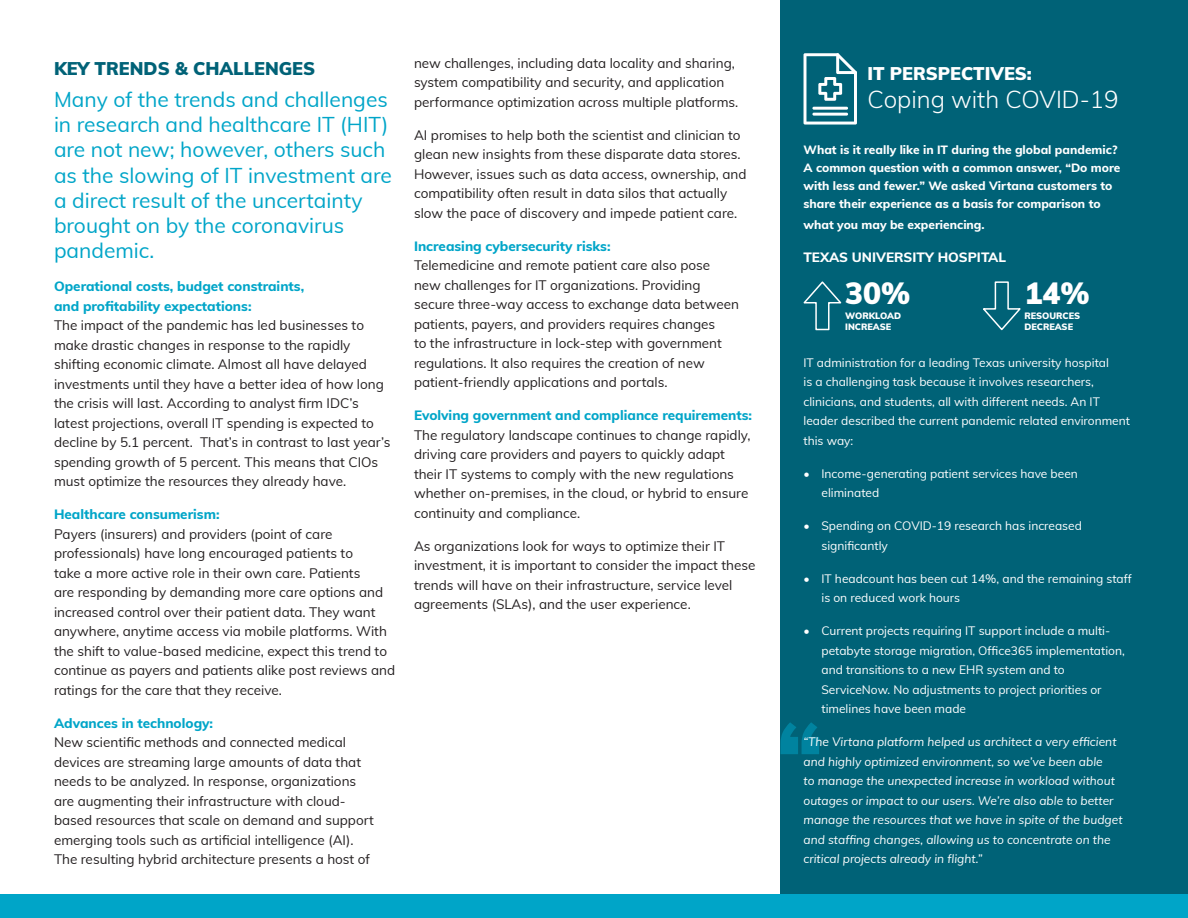
<style>
.page{position:relative;width:1188px;height:918px;background:#fff}
.page>*{position:absolute;margin:0;border:0;box-sizing:border-box;transform-origin:0 0}
.t1{font:900 93px "Muli";color:#00a5c8}
.t2{font:900 30px "Muli";color:#fff}
.t3{font:300 24px "Muli";color:#fff}
.t4{font:21px/25.2px "Muli";color:#00a5c8}
.t5{font:900 18px "Muli";color:#006277}
.t6{font:900 18px "Muli";color:#fff}
.t7{font:13.5px/19.5px "Muli";color:#231f20}
.t8{font:800 13.5px "Muli";color:#fff}
.t9{font:12px/19.5px "Muli";color:#fff}
.t10{font:italic 12px/19.5px "Muli";color:#fff}
.t11{font:800 12px/18px "Muli";color:#fff}
.t12{font:900 9px/10.8px "Muli";color:#fff}
.s1{font-weight:800;color:#00a5c8}
</style>
<div class="page">
<div style="left:781px;top:0;width:407px;height:894px;background:#006277"></div>
<div style="left:0;top:894px;width:1188px;height:24px;background:#00a5c8"></div>
<svg style="left:804px;top:53px;width:53px;height:72px"></svg>
<svg style="left:803px;top:281px;width:39px;height:50px"></svg>
<svg style="left:983px;top:281px;width:38px;height:50px"></svg>
<p class="t5" style="left:54px;top:55px;width:263px">KEY TRENDS &amp; CHALLENGES</p>
<p class="t4" style="left:54px;top:86px;width:339px">Many of the trends and challenges in research and healthcare IT (HIT) are not new; however, others such as the slowing of IT investment are a direct result of the uncertainty brought on by the coronavirus pandemic.</p>
<p class="t7" style="left:54px;top:276px;width:338px"><span class="s1">Operational costs, budget constraints,<br>and profitability expectations:<br></span>The impact of the pandemic has led businesses to make drastic changes in response to the rapidly shifting economic climate. Almost all have delayed investments until they have a better idea of how long the crisis will last. According to analyst firm IDC’s latest projections, overall IT spending is expected to decline by 5.1 percent. That’s in contrast to last year’s spending growth of 5 percent. This means that CIOs must optimize the resources they already have.</p>
<p class="t7" style="left:54px;top:504px;width:343px"><span class="s1">Healthcare consumerism:<br></span>Payers (insurers) and providers (point of care professionals) have long encouraged patients to<br>take a more active role in their own care. Patients<br>are responding by demanding more care options and increased control over their patient data. They want anywhere, anytime access via mobile platforms. With the shift to value-based medicine, expect this trend to continue as payers and patients alike post reviews and ratings for the care that they receive.</p>
<p class="t7" style="left:54px;top:713px;width:321px"><span class="s1">Advances in technology:<br></span>New scientific methods and connected medical devices are streaming large amounts of data that needs to be analyzed. In response, organizations are augmenting their infrastructure with cloud&shy;based resources that scale on demand and support emerging tools such as artificial intelligence (AI).<br>The resulting hybrid architecture presents a host of</p>
<p class="t7" style="left:414px;top:52px;width:326px">new challenges, including data locality and sharing, system compatibility and security, and application performance optimization across multiple platforms.</p>
<p class="t7" style="left:414px;top:124px;width:334px">AI promises to help both the scientist and clinician to glean new insights from these disparate data stores.<br>However, issues such as data access, ownership, and compatibility often result in data silos that actually slow the pace of discovery and impede patient care.</p>
<p class="t7" style="left:414px;top:235px;width:326px"><span class="s1">Increasing cybersecurity risks:<br></span>Telemedicine and remote patient care also pose new challenges for IT organizations. Providing secure three-way access to exchange data between patients, payers, and providers requires changes<br>to the infrastructure in lock-step with government regulations. It also requires the creation of new patient-friendly applications and portals.</p>
<p class="t7" style="left:414px;top:405px;width:340px"><span class="s1">Evolving government and compliance requirements:<br></span>The regulatory landscape continues to change rapidly, driving care providers and payers to quickly adapt their IT systems to comply with the new regulations whether on-premises, in the cloud, or hybrid to ensure continuity and compliance.</p>
<p class="t7" style="left:414px;top:535px;width:343px">As organizations look for ways to optimize their IT investment, it is important to consider the impact these trends will have on their infrastructure, service level agreements (SLAs), and the user experience.</p>
<p class="t6" style="left:868px;top:60px;width:166px">IT PERSPECTIVES:</p>
<p class="t3" style="left:868px;top:82px;width:253px">Coping with COVID-19</p>
<p class="t11" style="left:804px;top:140px;width:318px">What is it really like in IT during the global pandemic?<br>A common question with a common answer, “Do more with less and fewer.” We asked Virtana customers to share their experience as a basis for comparison to</p>
<p class="t11" style="left:804px;top:215px;width:183px">what you may be experiencing.</p>
<p class="t8" style="left:804px;top:247px;width:204px">TEXAS UNIVERSITY HOSPITAL</p>
<p class="t2" style="left:845px;top:271px;width:67px">30%</p>
<p class="t2" style="left:1024px;top:271px;width:67px">14%</p>
<p class="t12" style="left:845px;top:310px;width:57px">WORKLOAD<br>INCREASE</p>
<p class="t12" style="left:1024px;top:310px;width:57px">RESOURCES<br>DECREASE</p>
<p class="t9" style="left:804px;top:352px;width:328px">IT administration for a leading Texas university hospital<br>is a challenging task because it involves researchers, clinicians, and students, all with different needs. An IT leader described the current pandemic related environment this way:</p>
<p class="t9" style="left:822px;top:463px;width:258px;text-indent:-18px">• Income-generating patient services have been eliminated</p>
<p class="t9" style="left:822px;top:515px;width:262px;text-indent:-18px">• Spending on COVID-19 research has increased significantly</p>
<p class="t9" style="left:822px;top:568px;width:312px;text-indent:-18px">• IT headcount has been cut 14%, and the remaining staff is on reduced work hours</p>
<p class="t9" style="left:822px;top:620px;width:305px;text-indent:-18px">• Current projects requiring IT support include a multi&shy;petabyte storage migration, Office365 implementation, and transitions to a new EHR system and to ServiceNow. No adjustments to project priorities or timelines have been made</p>
<p class="t10" style="left:804px;top:731px;width:321px">“The Virtana platform helped us architect a very efficient and highly optimized environment, so we’ve been able<br>to manage the unexpected increase in workload without outages or impact to our users. We’re also able to better manage the resources that we have in spite of the budget and staffing changes, allowing us to concentrate on the critical projects already in flight.”</p>
<h1 class="t1" style="left:777px;top:687px;width:48px">“</h1>
</div>
